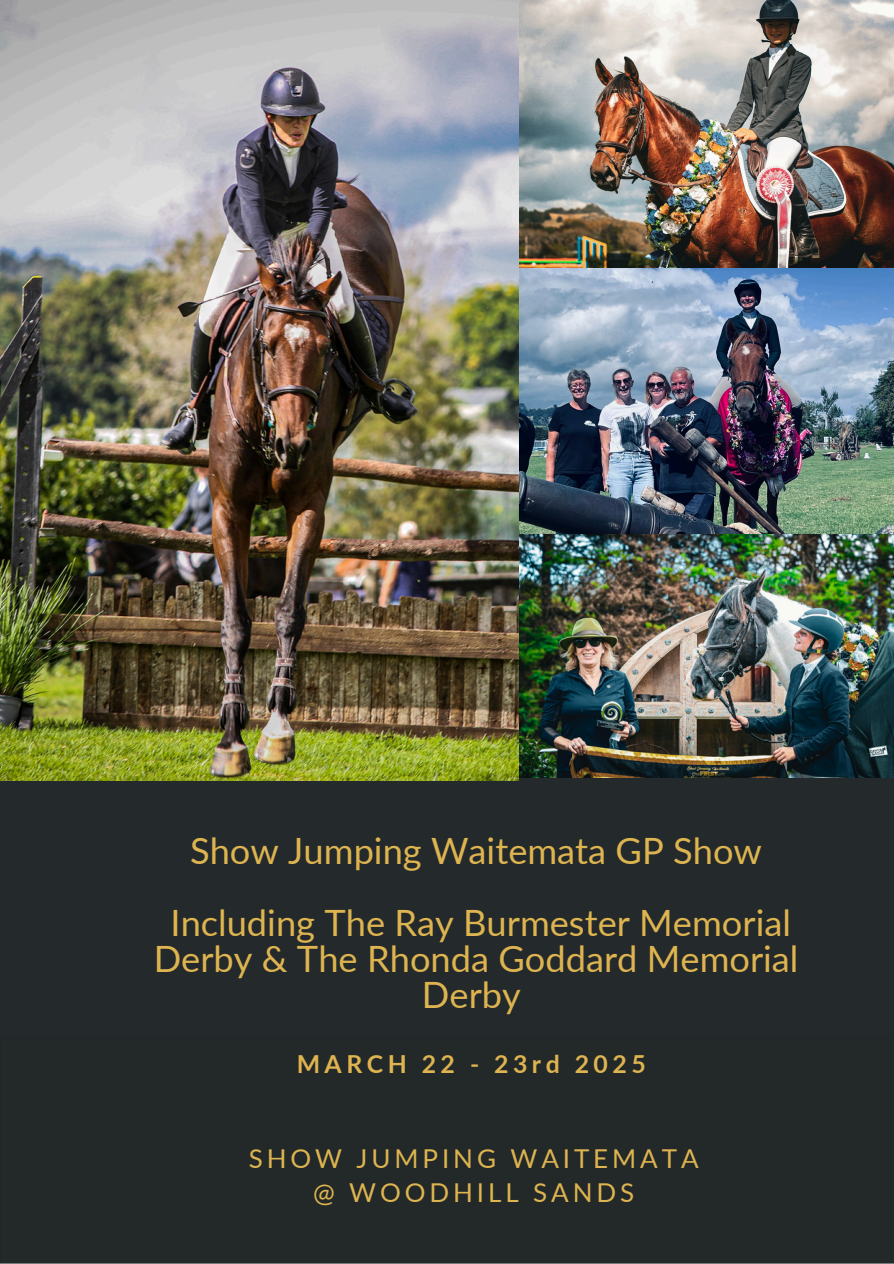
<style>
.page{position:relative;width:894px;height:1264px;background:#fff}
.page>*{position:absolute;margin:0;border:0;box-sizing:border-box;transform-origin:0 0}
.t1{font:36.3px/36px "Lato";color:#ddb450;text-align:center}
.t2{font:25.95px/33.8px "Lato";letter-spacing:.15em;color:#ddb450;text-align:center}
.t3{font:700 24.75px "Lato";letter-spacing:.18em;color:#ddb450}
</style>
<div class="page">
<div style="left:0;top:777px;width:893px;height:486px;background:#232828"></div>
<div style="left:0;top:777px;width:892px;height:262px;background:#24292b"></div>
<img style="left:518px;top:268px;width:375px;height:266px">
<img style="left:518px;top:534px;width:375px;height:243px">
<img style="left:518px;top:0;width:375px;height:268px">
<img style="left:0;top:0;width:518px;height:780px">
<p class="t1" style="left:190px;top:831px;width:573px">Show Jumping Waitemata GP Show</p>
<p class="t1" style="left:154px;top:903px;width:646px">Including The Ray Burmester Memorial<br>Derby &amp; The Rhonda Goddard Memorial<br>Derby</p>
<p class="t3" style="left:296px;top:1048px;width:350px">MARCH 22 - 23rd 2025</p>
<p class="t2" style="left:249px;top:1141px;width:451px">SHOW JUMPING WAITEMATA @ WOODHILL SANDS</p>
</div>
